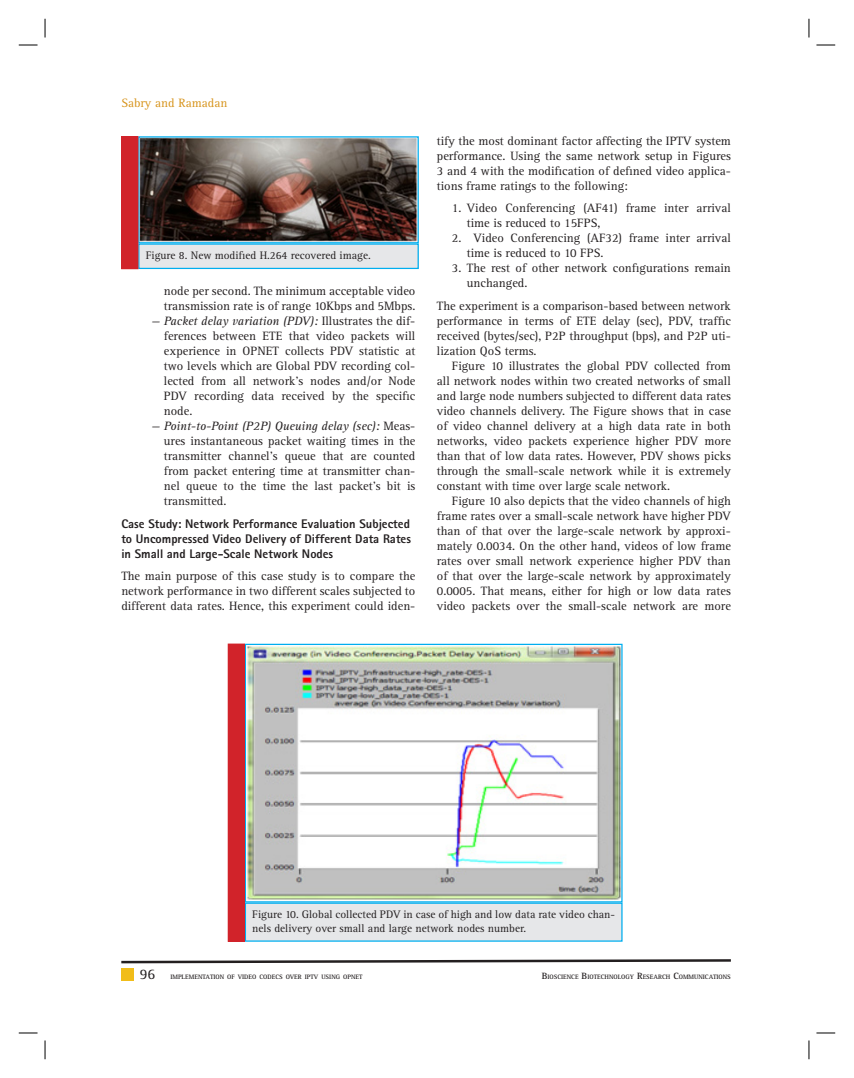
<style>
.page{position:relative;width:854px;height:1078px;background:#fff}
.page>*{position:absolute;margin:0;border:0;box-sizing:border-box;transform-origin:0 0}
.t1{font:15px "Rotis Serif Std";color:#231f20}
.t2{font:12.5px/15px "Rotis Serif Std";color:#231f20;text-align:justify}
.t3{font:800 12.5px/15px "Rotis Sans Serif Std";color:#231f20;text-align:justify}
.t4{font:12.5px "Rotis Serif Std";color:#d7941c}
.t5{font:11.25px/13.8px "Rotis Serif Std";color:#231f20}
.t6{font:700 6.5px "Rotis Serif Std";color:#231f20}
.s1{font-style:italic}
.s2{font-size:9.38px}
</style>
<div class="page">
<div style="left:121px;top:968px;width:13px;height:13px;background:#f1bd19"></div>
<svg style="left:121px;top:959px;width:610px;height:5px"></svg>
<div style="left:139px;top:244px;width:279px;height:24px;background:#e6e7e9"></div>
<div style="left:138px;top:243px;width:281px;height:26px;border:1px solid #00aeef"></div>
<img style="left:140px;top:138px;width:277px;height:103px">
<div style="left:138px;top:136px;width:281px;height:107px;border:1px solid #00aeef"></div>
<div style="left:122px;top:137px;width:16px;height:132px;background:#d1232a"></div>
<div style="left:121px;top:136px;width:17px;height:133px;border:1px solid #d1232a"></div>
<div style="left:245px;top:903px;width:376px;height:38px;background:#e6e7e9"></div>
<div style="left:245px;top:902px;width:377px;height:40px;border:1px solid #00aeef"></div>
<img style="left:247px;top:646px;width:373px;height:254px">
<div style="left:245px;top:644px;width:377px;height:258px;border:1px solid #00aeef"></div>
<div style="left:228px;top:644px;width:16px;height:297px;background:#d1232a"></div>
<div style="left:228px;top:644px;width:17px;height:298px;border:1px solid #d1232a"></div>
<svg style="left:19px;top:44px;width:19px;height:2px"></svg>
<svg style="left:816px;top:44px;width:19px;height:2px"></svg>
<svg style="left:19px;top:1032px;width:19px;height:2px"></svg>
<svg style="left:816px;top:1032px;width:19px;height:2px"></svg>
<svg style="left:44px;top:19px;width:2px;height:19px"></svg>
<svg style="left:44px;top:1040px;width:2px;height:19px"></svg>
<svg style="left:808px;top:19px;width:1px;height:19px"></svg>
<svg style="left:808px;top:1040px;width:1px;height:19px"></svg>
<p class="t4" style="left:121px;top:98px;width:107px">Sabry and Ramadan</p>
<p class="t5" style="left:146px;top:249px;width:226px">Figure 8. New modified H.264 recovered image.</p>
<p class="t2" style="left:164px;top:284px;width:253px">node per second. The minimum acceptable video transmission rate is of range 10Kbps and 5Mbps.</p>
<p class="t2" style="left:164px;top:314px;width:253px;text-indent:-12px"><span class="s1">— Packet delay variation (PDV):</span> Illustrates the dif&shy;ferences between ETE that video packets will experience in OPNET collects PDV statistic at two levels which are Global PDV recording col&shy;lected from all network’s nodes and/or Node PDV recording data received by the specific node.</p>
<p class="t2" style="left:164px;top:419px;width:253px;text-indent:-12px"><span class="s1">— Point-to-Point (P2P) Queuing delay (sec):</span> Meas&shy;ures instantaneous packet waiting times in the transmitter channel’s queue that are counted from packet entering time at transmitter chan&shy;nel queue to the time the last packet’s bit is transmitted.</p>
<p class="t3" style="left:121px;top:517px;width:291px">Case Study: Network Performance Evaluation Subjected to Uncompressed Video Delivery of Different Data Rates in Small and Large-Scale Network Nodes</p>
<p class="t2" style="left:121px;top:569px;width:295px">The main purpose of this case study is to compare the network performance in two different scales subjected to different data rates. Hence, this experiment could iden-</p>
<p class="t2" style="left:437px;top:134px;width:295px">tify the most dominant factor affecting the IPTV system performance. Using the same network setup in Figures 3 and 4 with the modification of defined video applica&shy;tions frame ratings to the following:</p>
<p class="t2" style="left:467px;top:202px;width:265px;text-indent:-15px">1. Video Conferencing (AF41) frame inter arrival time is reduced to 15FPS,</p>
<p class="t2" style="left:467px;top:232px;width:265px;text-indent:-15px">2. Video Conferencing (AF32) frame inter arrival time is reduced to 10 FPS.</p>
<p class="t2" style="left:467px;top:262px;width:265px;text-indent:-15px">3. The rest of other network configurations remain unchanged.</p>
<p class="t2" style="left:437px;top:299px;width:295px">The experiment is a comparison-based between network performance in terms of ETE delay (sec), PDV, traffic received (bytes/sec), P2P throughput (bps), and P2P uti&shy;lization QoS terms.</p>
<p class="t2" style="left:437px;top:359px;width:295px;text-indent:15px">Figure 10 illustrates the global PDV collected from all network nodes within two created networks of small and large node numbers subjected to different data rates video channels delivery. The Figure shows that in case of video channel delivery at a high data rate in both networks, video packets experience higher PDV more than that of low data rates. However, PDV shows picks through the small-scale network while it is extremely constant with time over large scale network.</p>
<p class="t2" style="left:437px;top:494px;width:295px;text-indent:15px">Figure 10 also depicts that the video channels of high frame rates over a small-scale network have higher PDV than of that over the large-scale network by approxi&shy;mately 0.0034. On the other hand, videos of low frame rates over small network experience higher PDV than of that over the large-scale network by approximately 0.0005. That means, either for high or low data rates video packets over the small-scale network are more</p>
<p class="t5" style="left:252px;top:908px;width:364px">Figure 10. Global collected PDV in case of high and low data rate video chan&shy;nels delivery over small and large network nodes number.</p>
<p class="t1" style="left:140px;top:968px;width:17px">96</p>
<p class="t6" style="left:170px;top:974px;width:193px">IMPLEMENTATION OF VIDEO CODECS OVER IPTV USING OPNET</p>
<p class="t6" style="left:541px;top:974px;width:191px"><span class="s2">B</span>IOSCIENCE <span class="s2">B</span>IOTECHNOLOGY <span class="s2">R</span>ESEARCH <span class="s2">C</span>OMMUNICATIONS</p>
</div>
